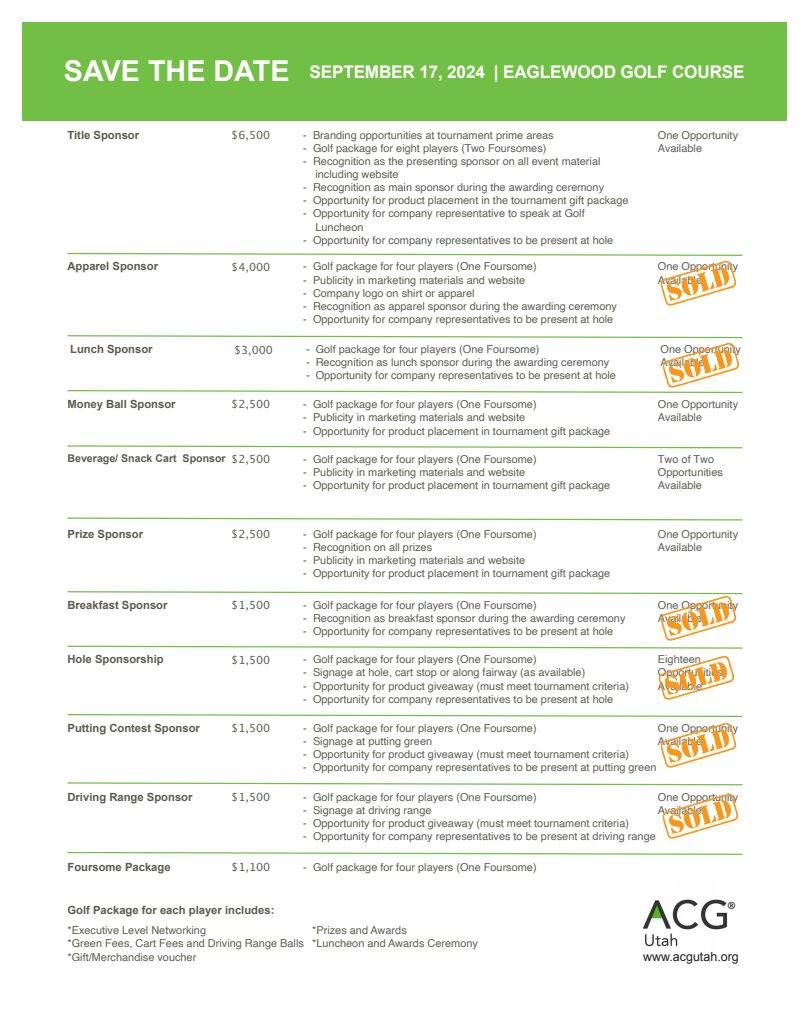
<style>
.page{position:relative;width:810px;height:1035px;background:#fff}
.page>*{position:absolute;margin:0;border:0;box-sizing:border-box;transform-origin:0 0}
.t1{font:700 28.75px "Arial";color:#fff}
.t2{font:27.5px "Minion Pro";color:#231f20}
.t3{font:700 17.5px "Arial";letter-spacing:-.01em;color:#fff}
.t4{font:12.5px "Arial";color:#231f20}
.t5{font:700 11.25px "Arial";color:#595b50}
.t6{font:11.25px "Lucida Grande";color:#5f6357}
.t7{font:11px/13.1px "Helvetica";color:#5e6055}
.t8{font:700 10.62px "Arial";color:#595b50}
</style>
<div class="page">
<div style="left:22px;top:22px;width:766px;height:100px;background:#71bf44"></div>
<svg style="left:67px;top:252px;width:676px;height:4px"></svg>
<svg style="left:67px;top:335px;width:676px;height:4px"></svg>
<svg style="left:67px;top:390px;width:676px;height:4px"></svg>
<svg style="left:67px;top:445px;width:676px;height:4px"></svg>
<svg style="left:67px;top:517px;width:676px;height:4px"></svg>
<svg style="left:67px;top:591px;width:676px;height:4px"></svg>
<svg style="left:67px;top:645px;width:676px;height:4px"></svg>
<svg style="left:67px;top:714px;width:676px;height:3px"></svg>
<svg style="left:67px;top:782px;width:676px;height:4px"></svg>
<img style="left:643px;top:899px;width:85px;height:48px">
<svg style="left:67px;top:851px;width:676px;height:4px"></svg>
<img style="left:661px;top:596px;width:76px;height:45px">
<img style="left:659px;top:656px;width:76px;height:44px">
<img style="left:661px;top:723px;width:76px;height:45px">
<img style="left:662px;top:794px;width:76px;height:45px">
<img style="left:661px;top:261px;width:76px;height:45px">
<img style="left:663px;top:343px;width:76px;height:45px">
<p class="t1" style="left:64px;top:52px;width:227px">SAVE THE DATE</p>
<p class="t3" style="left:310px;top:61px;width:437px">SEPTEMBER 17, 2024 | EAGLEWOOD GOLF COURSE</p>
<p class="t5" style="left:68px;top:127px;width:73px">Title Sponsor</p>
<p class="t6" style="left:231px;top:129px;width:41px">$6,500</p>
<p class="t7" style="left:303px;top:129px;width:252px">- Branding opportunities at tournament prime areas</p>
<p class="t7" style="left:303px;top:142px;width:245px">- Golf package for eight players (Two Foursomes)</p>
<p class="t7" style="left:303px;top:155px;width:299px">- Recognition as the presenting sponsor on all event material</p>
<p class="t7" style="left:315px;top:168px;width:85px">including website</p>
<p class="t7" style="left:303px;top:181px;width:302px">- Recognition as main sponsor during the awarding ceremony</p>
<p class="t7" style="left:303px;top:194px;width:327px">- Opportunity for product placement in the tournament gift package</p>
<p class="t7" style="left:303px;top:207px;width:283px">- Opportunity for company representative to speak at Golf</p>
<p class="t7" style="left:315px;top:220px;width:50px">Luncheon</p>
<p class="t7" style="left:303px;top:234px;width:312px">- Opportunity for company representatives to be present at hole</p>
<p class="t5" style="left:67px;top:259px;width:92px">Apparel Sponsor</p>
<p class="t6" style="left:231px;top:261px;width:41px">$4,000</p>
<p class="t7" style="left:303px;top:260px;width:235px">- Golf package for four players (One Foursome)</p>
<p class="t7" style="left:303px;top:273px;width:223px">- Publicity in marketing materials and website</p>
<p class="t7" style="left:303px;top:287px;width:173px">- Company logo on shirt or apparel</p>
<p class="t7" style="left:303px;top:300px;width:315px">- Recognition as apparel sponsor during the awarding ceremony</p>
<p class="t7" style="left:303px;top:313px;width:312px">- Opportunity for company representatives to be present at hole</p>
<p class="t5" style="left:70px;top:342px;width:84px">Lunch Sponsor</p>
<p class="t6" style="left:234px;top:343px;width:41px">$3,000</p>
<p class="t7" style="left:306px;top:343px;width:235px">- Golf package for four players (One Foursome)</p>
<p class="t7" style="left:306px;top:356px;width:305px">- Recognition as lunch sponsor during the awarding ceremony</p>
<p class="t7" style="left:306px;top:369px;width:312px">- Opportunity for company representatives to be present at hole</p>
<p class="t5" style="left:68px;top:397px;width:110px">Money Ball Sponsor</p>
<p class="t6" style="left:231px;top:398px;width:41px">$2,500</p>
<p class="t7" style="left:303px;top:398px;width:235px">- Golf package for four players (One Foursome)</p>
<p class="t7" style="left:303px;top:411px;width:223px">- Publicity in marketing materials and website</p>
<p class="t7" style="left:303px;top:424px;width:309px">- Opportunity for product placement in tournament gift package</p>
<p class="t8" style="left:67px;top:451px;width:160px">Beverage/ Snack Cart Sponsor</p>
<p class="t6" style="left:231px;top:453px;width:41px">$2,500</p>
<p class="t7" style="left:303px;top:453px;width:235px">- Golf package for four players (One Foursome)</p>
<p class="t7" style="left:303px;top:466px;width:223px">- Publicity in marketing materials and website</p>
<p class="t7" style="left:303px;top:479px;width:309px">- Opportunity for product placement in tournament gift package</p>
<p class="t5" style="left:68px;top:526px;width:77px">Prize Sponsor</p>
<p class="t6" style="left:231px;top:528px;width:41px">$2,500</p>
<p class="t7" style="left:303px;top:528px;width:235px">- Golf package for four players (One Foursome)</p>
<p class="t7" style="left:303px;top:541px;width:130px">- Recognition on all prizes</p>
<p class="t7" style="left:303px;top:554px;width:223px">- Publicity in marketing materials and website</p>
<p class="t7" style="left:303px;top:567px;width:309px">- Opportunity for product placement in tournament gift package</p>
<p class="t5" style="left:68px;top:597px;width:102px">Breakfast Sponsor</p>
<p class="t6" style="left:231px;top:599px;width:41px">$1,500</p>
<p class="t7" style="left:303px;top:599px;width:235px">- Golf package for four players (One Foursome)</p>
<p class="t7" style="left:303px;top:612px;width:324px">- Recognition as breakfast sponsor during the awarding ceremony</p>
<p class="t7" style="left:303px;top:625px;width:312px">- Opportunity for company representatives to be present at hole</p>
<p class="t5" style="left:68px;top:652px;width:98px">Hole Sponsorship</p>
<p class="t6" style="left:231px;top:653px;width:41px">$1,500</p>
<p class="t7" style="left:303px;top:653px;width:235px">- Golf package for four players (One Foursome)</p>
<p class="t7" style="left:303px;top:666px;width:284px">- Signage at hole, cart stop or along fairway (as available)</p>
<p class="t7" style="left:303px;top:679px;width:327px">- Opportunity for product giveaway (must meet tournament criteria)</p>
<p class="t7" style="left:303px;top:693px;width:312px">- Opportunity for company representatives to be present at hole</p>
<p class="t7" style="left:658px;top:129px;width:82px">One Opportunity</p>
<p class="t7" style="left:658px;top:142px;width:46px">Available</p>
<p class="t7" style="left:658px;top:260px;width:82px">One Opportunity</p>
<p class="t7" style="left:658px;top:273px;width:46px">Available</p>
<p class="t7" style="left:661px;top:343px;width:82px">One Opportunity</p>
<p class="t7" style="left:661px;top:356px;width:46px">Available</p>
<p class="t7" style="left:658px;top:398px;width:82px">One Opportunity</p>
<p class="t7" style="left:658px;top:411px;width:46px">Available</p>
<p class="t7" style="left:658px;top:453px;width:67px">Two of Two<br>Opportunities</p>
<p class="t7" style="left:658px;top:479px;width:46px">Available</p>
<p class="t7" style="left:658px;top:528px;width:82px">One Opportunity</p>
<p class="t7" style="left:658px;top:541px;width:46px">Available</p>
<p class="t7" style="left:658px;top:599px;width:82px">One Opportunity</p>
<p class="t7" style="left:658px;top:612px;width:46px">Available</p>
<p class="t7" style="left:658px;top:653px;width:45px">Eighteen</p>
<p class="t7" style="left:658px;top:666px;width:67px">Opportunities</p>
<p class="t7" style="left:658px;top:680px;width:46px">Available</p>
<p class="t5" style="left:68px;top:720px;width:134px">Putting Contest Sponsor</p>
<p class="t6" style="left:231px;top:722px;width:41px">$1,500</p>
<p class="t7" style="left:303px;top:722px;width:235px">- Golf package for four players (One Foursome)</p>
<p class="t7" style="left:303px;top:735px;width:130px">- Signage at putting green</p>
<p class="t7" style="left:303px;top:748px;width:327px">- Opportunity for product giveaway (must meet tournament criteria)</p>
<p class="t7" style="left:303px;top:761px;width:355px">- Opportunity for company representatives to be present at putting green</p>
<p class="t7" style="left:658px;top:722px;width:82px">One Opportunity<br>Available</p>
<p class="t5" style="left:67px;top:789px;width:127px">Driving Range Sponsor</p>
<p class="t6" style="left:231px;top:791px;width:41px">$1,500</p>
<p class="t7" style="left:303px;top:791px;width:235px">- Golf package for four players (One Foursome)</p>
<p class="t7" style="left:303px;top:804px;width:130px">- Signage at driving range</p>
<p class="t7" style="left:303px;top:817px;width:327px">- Opportunity for product giveaway (must meet tournament criteria)</p>
<p class="t7" style="left:303px;top:830px;width:354px">- Opportunity for company representatives to be present at driving range</p>
<p class="t7" style="left:658px;top:791px;width:82px">One Opportunity<br>Available</p>
<p class="t5" style="left:68px;top:859px;width:105px">Foursome Package</p>
<p class="t6" style="left:231px;top:861px;width:41px">$1,100</p>
<p class="t7" style="left:303px;top:861px;width:235px">- Golf package for four players (One Foursome)</p>
<p class="t5" style="left:68px;top:903px;width:208px">Golf Package for each player includes:</p>
<p class="t7" style="left:68px;top:924px;width:140px">*Executive Level Networking</p>
<p class="t7" style="left:68px;top:937px;width:238px">*Green Fees, Cart Fees and Driving Range Balls</p>
<p class="t7" style="left:68px;top:950px;width:130px">*Gift/Merchandise voucher</p>
<p class="t7" style="left:312px;top:924px;width:96px">*Prizes and Awards</p>
<p class="t7" style="left:312px;top:937px;width:167px">*Luncheon and Awards Ceremony</p>
<p class="t2" style="left:727px;top:893px;width:10px">®</p>
<p class="t4" style="left:643px;top:949px;width:97px">www.acgutah.org</p>
</div>
